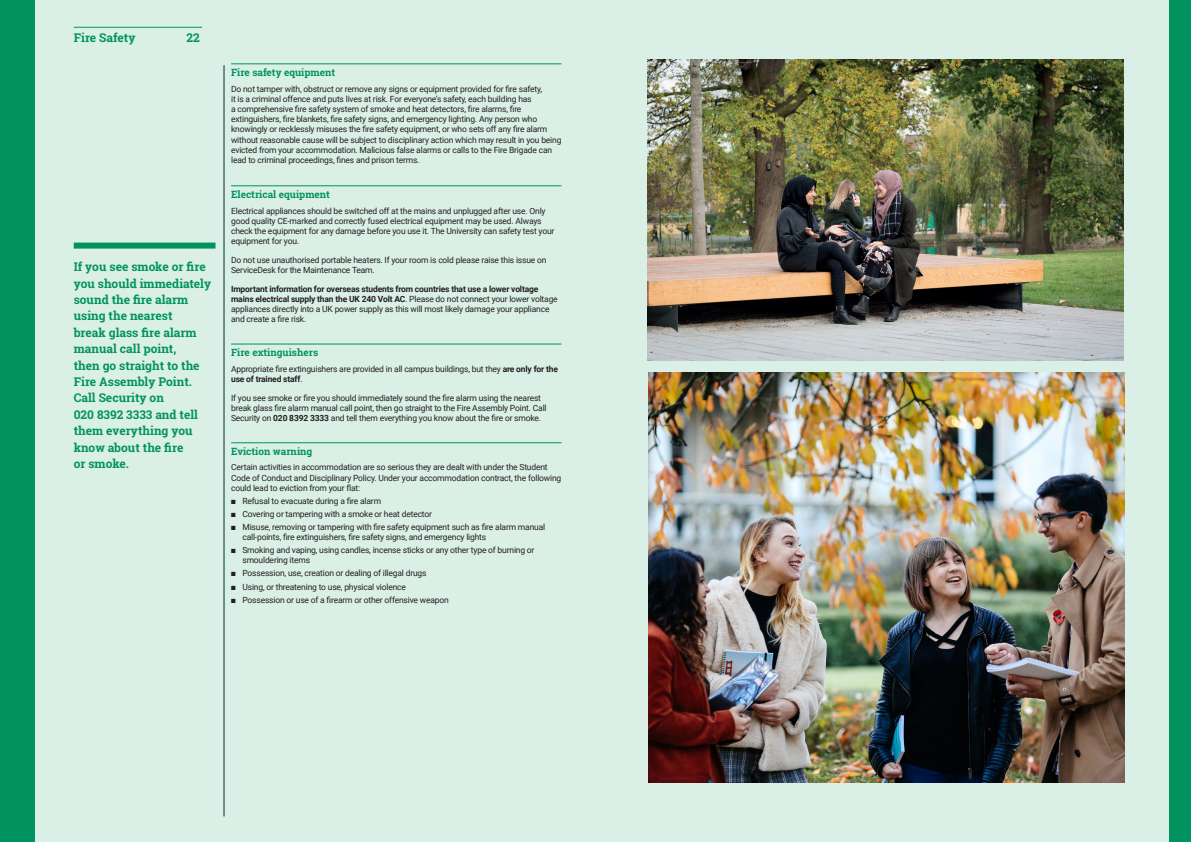
<style>
.page{position:relative;width:1191px;height:842px;background:#fff}
.page>*{position:absolute;margin:0;border:0;box-sizing:border-box;transform-origin:0 0}
.t1{font:700 12px/16.4px "Roboto Slab";color:#00935f}
.t2{font:700 10px "Roboto Slab";color:#00935f}
.t3{font:8.5px/10.2px "Roboto";letter-spacing:-.02em;color:#231f20}
.s1{font-weight:700}
</style>
<div class="page">
<div style="left:1157px;top:0;width:34px;height:842px;background:#00935f"></div>
<div style="left:0;top:0;width:1168px;height:842px;background:#daefe6"></div>
<hr style="left:74px;top:27px;width:128px;height:1px;background:#00935f">
<div style="left:0;top:0;width:34px;height:842px;background:#00935f"></div>
<div style="left:74px;top:243px;width:141px;height:6px;background:#00935f"></div>
<hr style="left:223px;top:65px;width:1px;height:751px;background:#003130">
<hr style="left:231px;top:63px;width:330px;height:1px;background:#00935f">
<hr style="left:231px;top:185px;width:330px;height:1px;background:#00935f">
<hr style="left:231px;top:343px;width:330px;height:1px;background:#00935f">
<hr style="left:231px;top:442px;width:330px;height:1px;background:#00935f">
<img style="left:647px;top:60px;width:476px;height:301px">
<img style="left:648px;top:373px;width:476px;height:409px">
<p class="t1" style="left:74px;top:29px;width:63px">Fire Safety</p>
<p class="t1" style="left:186px;top:29px;width:15px">22</p>
<p class="t1" style="left:74px;top:259px;width:139px">If you see smoke or fire you should immediately sound the fire alarm using the nearest<br>break glass fire alarm manual call point,<br>then go straight to the<br>Fire Assembly Point.<br>Call Security on<br>020 8392 3333 and tell them everything you know about the fire<br>or smoke.</p>
<p class="t2" style="left:231px;top:65px;width:106px">Fire safety equipment</p>
<p class="t3" style="left:231px;top:83px;width:332px">Do not tamper with, obstruct or remove any signs or equipment provided for fire safety,<br>it is a criminal offence and puts lives at risk. For everyone’s safety, each building has<br>a comprehensive fire safety system of smoke and heat detectors, fire alarms, fire extinguishers, fire blankets, fire safety signs, and emergency lighting. Any person who knowingly or recklessly misuses the fire safety equipment, or who sets off any fire alarm without reasonable cause will be subject to disciplinary action which may result in you being evicted from your accommodation. Malicious false alarms or calls to the Fire Brigade can lead to criminal proceedings, fines and prison terms.</p>
<p class="t2" style="left:231px;top:187px;width:100px">Electrical equipment</p>
<p class="t3" style="left:231px;top:205px;width:325px">Electrical appliances should be switched off at the mains and unplugged after use. Only good quality CE-marked and correctly fused electrical equipment may be used. Always check the equipment for any damage before you use it. The University can safety test your equipment for you.</p>
<p class="t3" style="left:231px;top:254px;width:317px">Do not use unauthorised portable heaters. If your room is cold please raise this issue on<br>ServiceDesk for the Maintenance Team.</p>
<p class="t3" style="left:231px;top:283px;width:328px"><span class="s1">Important information for overseas students from countries that use a lower voltage mains electrical supply than the UK 240 Volt AC</span>. Please do not connect your lower voltage appliances directly into a UK power supply as this will most likely damage your appliance and create a fire risk.</p>
<p class="t2" style="left:231px;top:345px;width:89px">Fire extinguishers</p>
<p class="t3" style="left:231px;top:363px;width:328px">Appropriate fire extinguishers are provided in all campus buildings, but they <span class="s1">are only for the use of trained staff</span>.</p>
<p class="t3" style="left:231px;top:392px;width:317px">If you see smoke or fire you should immediately sound the fire alarm using the nearest break glass fire alarm manual call point, then go straight to the Fire Assembly Point. Call<br>Security on <span class="s1">020 8392 3333</span> and tell them everything you know about the fire or smoke.</p>
<p class="t2" style="left:231px;top:444px;width:83px">Eviction warning</p>
<p class="t3" style="left:231px;top:462px;width:332px">Certain activities in accommodation are so serious they are dealt with under the Student<br>Code of Conduct and Disciplinary Policy. Under your accommodation contract, the following could lead to eviction from your flat:</p>
<p class="t3" style="left:231px;top:495px;width:151px">■ Refusal to evacuate during a fire alarm</p>
<p class="t3" style="left:231px;top:508px;width:202px">■ Covering or tampering with a smoke or heat detector</p>
<p class="t3" style="left:242px;top:521px;width:304px;text-indent:-11px">■ Misuse, removing or tampering with fire safety equipment such as fire alarm manual call-points, fire extinguishers, fire safety signs, and emergency lights</p>
<p class="t3" style="left:242px;top:545px;width:293px;text-indent:-11px">■ Smoking and vaping, using candles, incense sticks or any other type of burning or smouldering items</p>
<p class="t3" style="left:231px;top:568px;width:197px">■ Possession, use, creation or dealing of illegal drugs</p>
<p class="t3" style="left:231px;top:581px;width:176px">■ Using, or threatening to use, physical violence</p>
<p class="t3" style="left:231px;top:594px;width:219px">■ Possession or use of a firearm or other offensive weapon</p>
</div>
